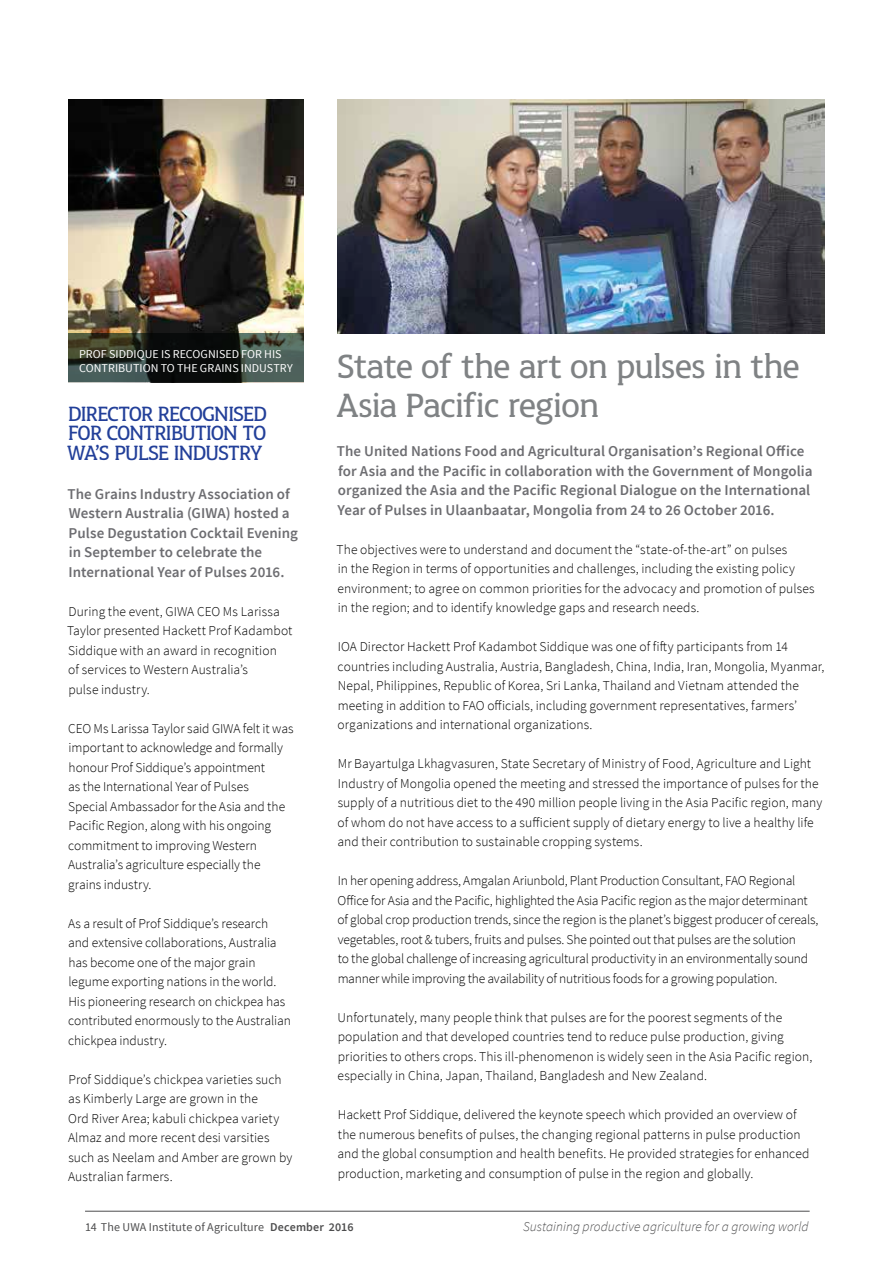
<style>
.page{position:relative;width:893px;height:1263px;background:#fff}
.page>*{position:absolute;margin:0;border:0;box-sizing:border-box;transform-origin:0 0}
.t1{font:36px/39px "UWA";letter-spacing:-.015em;color:#7f8284}
.t2{font:22.2px/19.5px "UWA";letter-spacing:-.03em;color:#223f99;text-align:justify}
.t3{font:600 15px/19.5px "Source Sans Pro";color:#6d6d71}
.t4{font:300 13.5px/19.5px "Source Sans Pro";color:#000}
.t5{font:italic 300 13.5px "Source Sans Pro";color:#4d4d4e}
.t6{font:12px/14.7px "Source Sans Pro";color:#fff}
.t7{font:12px "Source Sans Pro";letter-spacing:.01em;color:#4d4d4e}
.s1{font-weight:600}
</style>
<div class="page">
<hr style="left:85px;top:1211px;width:725px;height:1px;background:#4d4d4e">
<img style="left:68px;top:99px;width:235px;height:235px">
<svg style="left:68px;top:334px;width:235px;height:48px;background:#2b352e"></svg>
<img style="left:337px;top:100px;width:488px;height:234px">
<p class="t6" style="left:79px;top:346px;width:215px">PROF SIDDIQUE IS RECOGNISED FOR HIS<br>CONTRIBUTION TO THE GRAINS INDUSTRY</p>
<h1 class="t1" style="left:336px;top:347px;width:465px">State of the art on pulses in the<br>Asia Pacific region</h1>
<p class="t3" style="left:337px;top:442px;width:477px">The United Nations Food and Agricultural Organisation’s Regional Office for Asia and the Pacific in collaboration with the Government of Mongolia organized the Asia and the Pacific Regional Dialogue on the International Year of Pulses in Ulaanbaatar, Mongolia from 24 to 26 October 2016.</p>
<p class="t4" style="left:337px;top:539px;width:480px">The objectives were to understand and document the “state-of-the-art” on pulses<br>in the Region in terms of opportunities and challenges, including the existing policy environment; to agree on common priorities for the advocacy and promotion of pulses in the region; and to identify knowledge gaps and research needs.</p>
<p class="t4" style="left:338px;top:637px;width:488px">IOA Director Hackett Prof Kadambot Siddique was one of fifty participants from 14 countries including Australia, Austria, Bangladesh, China, India, Iran, Mongolia, Myanmar, Nepal, Philippines, Republic of Korea, Sri Lanka, Thailand and Vietnam attended the meeting in addition to FAO officials, including government representatives, farmers’ organizations and international organizations.</p>
<p class="t4" style="left:337px;top:754px;width:486px">Mr Bayartulga Lkhagvasuren, State Secretary of Ministry of Food, Agriculture and Light Industry of Mongolia opened the meeting and stressed the importance of pulses for the supply of a nutritious diet to the 490 million people living in the Asia Pacific region, many of whom do not have access to a sufficient supply of dietary energy to live a healthy life and their contribution to sustainable cropping systems.</p>
<p class="t4" style="left:338px;top:871px;width:482px">In her opening address, Amgalan Ariunbold, Plant Production Consultant, FAO Regional Office for Asia and the Pacific, highlighted the Asia Pacific region as the major determinant of global crop production trends, since the region is the planet’s biggest producer of cereals, vegetables, root &amp; tubers, fruits and pulses. She pointed out that pulses are the solution<br>to the global challenge of increasing agricultural productivity in an environmentally sound manner while improving the availability of nutritious foods for a growing population.</p>
<p class="t4" style="left:338px;top:1007px;width:476px">Unfortunately, many people think that pulses are for the poorest segments of the population and that developed countries tend to reduce pulse production, giving priorities to others crops. This ill-phenomenon is widely seen in the Asia Pacific region, especially in China, Japan, Thailand, Bangladesh and New Zealand.</p>
<p class="t4" style="left:337px;top:1105px;width:474px">Hackett Prof Siddique, delivered the keynote speech which provided an overview of the numerous benefits of pulses, the changing regional patterns in pulse production and the global consumption and health benefits. He provided strategies for enhanced production, marketing and consumption of pulse in the region and globally.</p>
<h2 class="t2" style="left:67px;top:404px;width:201px">DIRECTOR RECOGNISED FOR CONTRIBUTION TO WA’S PULSE INDUSTRY</h2>
<p class="t3" style="left:68px;top:484px;width:232px">The Grains Industry Association of Western Australia (GIWA) hosted a Pulse Degustation Cocktail Evening in September to celebrate the International Year of Pulses 2016.</p>
<p class="t4" style="left:67px;top:601px;width:227px">During the event, GIWA CEO Ms Larissa Taylor presented Hackett Prof Kadambot Siddique with an award in recognition<br>of services to Western Australia’s<br>pulse industry.</p>
<p class="t4" style="left:68px;top:718px;width:227px">CEO Ms Larissa Taylor said GIWA felt it was important to acknowledge and formally honour Prof Siddique’s appointment<br>as the International Year of Pulses<br>Special Ambassador for the Asia and the Pacific Region, along with his ongoing commitment to improving Western Australia’s agriculture especially the grains industry.</p>
<p class="t4" style="left:68px;top:913px;width:224px">As a result of Prof Siddique’s research and extensive collaborations, Australia has become one of the major grain legume exporting nations in the world.<br>His pioneering research on chickpea has contributed enormously to the Australian chickpea industry.</p>
<p class="t4" style="left:68px;top:1069px;width:226px">Prof Siddique’s chickpea varieties such as Kimberly Large are grown in the<br>Ord River Area; kabuli chickpea variety Almaz and more recent desi varsities such as Neelam and Amber are grown by Australian farmers.</p>
<p class="t7" style="left:85px;top:1219px;width:270px">14 The UWA Institute of Agriculture <span class="s1">December 2016</span></p>
<p class="t5" style="left:523px;top:1218px;width:287px">Sustaining productive agriculture for a growing world</p>
</div>
